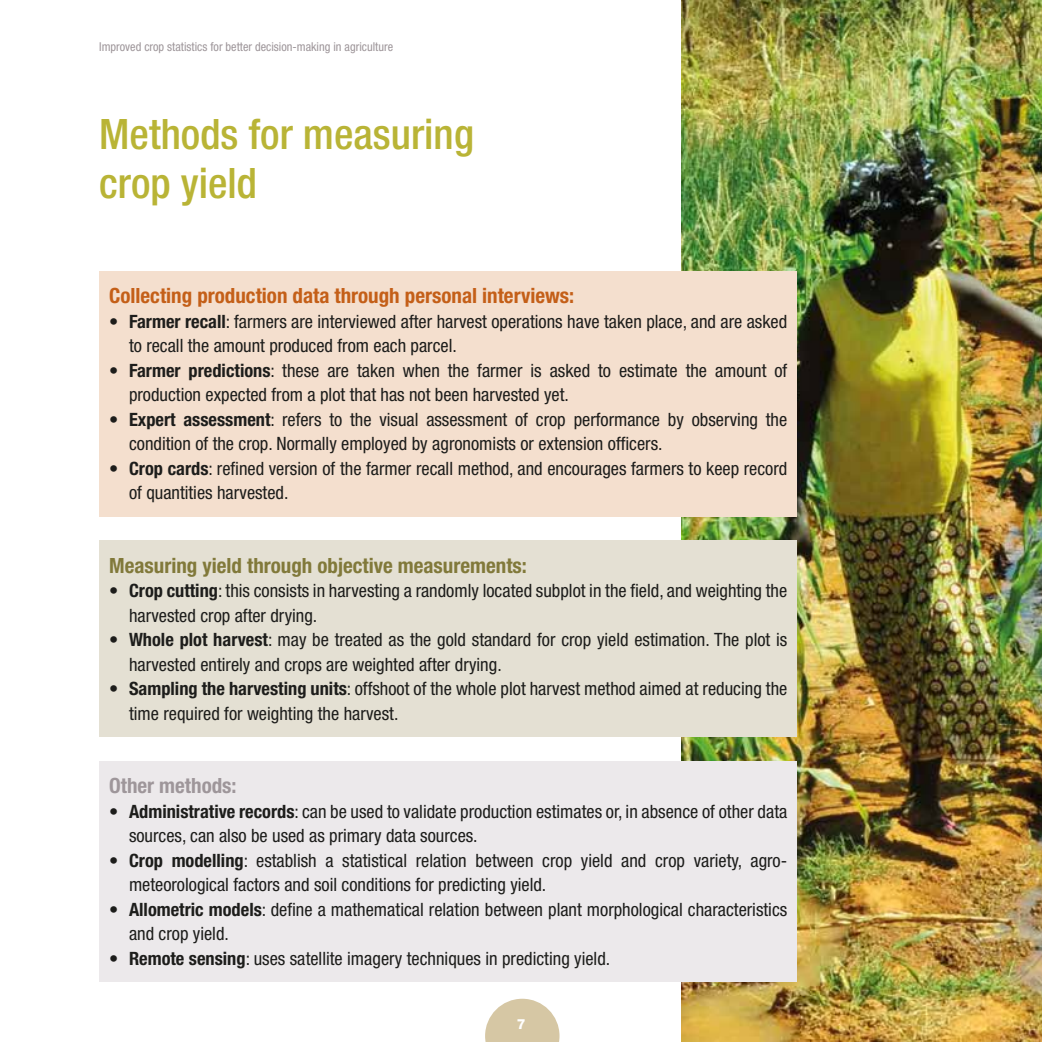
<style>
.page{position:relative;width:1042px;height:1042px;background:#fff}
.page>*{position:absolute;margin:0;border:0;box-sizing:border-box;transform-origin:0 0}
.t1{font:500 condensed 42px/49px "Helvetica Neue LT Std";color:#b9b436}
.t2{font:700 condensed 21px "Helvetica Neue LT Std";color:#c45f18}
.t3{font:700 condensed 21px "Helvetica Neue LT Std";color:#81793a}
.t4{font:700 condensed 21px "Helvetica Neue LT Std";color:#9e969a}
.t5{font:condensed 18.38px/24.5px "Helvetica Neue LT Std";color:#1d1d1b}
.t6{font:800 14px "Helvetica Neue LT Std";color:#fff}
.t7{font:condensed 12.25px "Helvetica Neue LT Std";color:#9e969a}
.s1{font-weight:700}
</style>
<div class="page">
<svg style="left:485px;top:998px;width:74px;height:44px"></svg>
<img style="left:681px;top:0;width:361px;height:1042px">
<div style="left:99px;top:271px;width:698px;height:245px;background:#f4dfce"></div>
<div style="left:99px;top:541px;width:698px;height:196px;background:#e4e0d3"></div>
<div style="left:99px;top:761px;width:698px;height:221px;background:#ece9eb"></div>
<p class="t7" style="left:99px;top:39px;width:295px">Improved crop statistics for better decision-making in agriculture</p>
<h1 class="t1" style="left:99px;top:109px;width:376px">Methods for measuring crop yield</h1>
<p class="t2" style="left:109px;top:283px;width:467px">Collecting production data through personal interviews:</p>
<p class="t5" style="left:129px;top:309px;width:660px;text-indent:-20px">• <span class="s1">Farmer recall</span>: farmers are interviewed after harvest operations have taken place, and are asked to recall the amount produced from each parcel.</p>
<p class="t5" style="left:129px;top:358px;width:660px;text-indent:-20px">• <span class="s1">Farmer predictions</span>: these are taken when the farmer is asked to estimate the amount of production expected from a plot that has not been harvested yet.</p>
<p class="t5" style="left:129px;top:407px;width:660px;text-indent:-20px">• <span class="s1">Expert assessment</span>: refers to the visual assessment of crop performance by observing the condition of the crop. Normally employed by agronomists or extension officers.</p>
<p class="t5" style="left:129px;top:456px;width:660px;text-indent:-20px">• <span class="s1">Crop cards</span>: refined version of the farmer recall method, and encourages farmers to keep record of quantities harvested.</p>
<p class="t3" style="left:109px;top:552px;width:419px">Measuring yield through objective measurements:</p>
<p class="t5" style="left:129px;top:578px;width:660px;text-indent:-20px">• <span class="s1">Crop cutting</span>: this consists in harvesting a randomly located subplot in the field, and weighting the harvested crop after drying.</p>
<p class="t5" style="left:129px;top:627px;width:660px;text-indent:-20px">• <span class="s1">Whole plot harvest</span>: may be treated as the gold standard for crop yield estimation. The plot is harvested entirely and crops are weighted after drying.</p>
<p class="t5" style="left:129px;top:676px;width:660px;text-indent:-20px">• <span class="s1">Sampling the harvesting units</span>: offshoot of the whole plot harvest method aimed at reducing the time required for weighting the harvest.</p>
<p class="t4" style="left:109px;top:773px;width:129px">Other methods:</p>
<p class="t5" style="left:129px;top:799px;width:660px;text-indent:-20px">• <span class="s1">Administrative records</span>: can be used to validate production estimates or, in absence of other data sources, can also be used as primary data sources.</p>
<p class="t5" style="left:129px;top:848px;width:660px;text-indent:-20px">• <span class="s1">Crop modelling</span>: establish a statistical relation between crop yield and crop variety, agro&shy;meteorological factors and soil conditions for predicting yield.</p>
<p class="t5" style="left:129px;top:897px;width:660px;text-indent:-20px">• <span class="s1">Allometric models</span>: define a mathematical relation between plant morphological characteristics and crop yield.</p>
<p class="t5" style="left:109px;top:946px;width:503px">• <span class="s1">Remote sensing</span>: uses satellite imagery techniques in predicting yield.</p>
<p class="t6" style="left:517px;top:1015px;width:10px">7</p>
</div>
